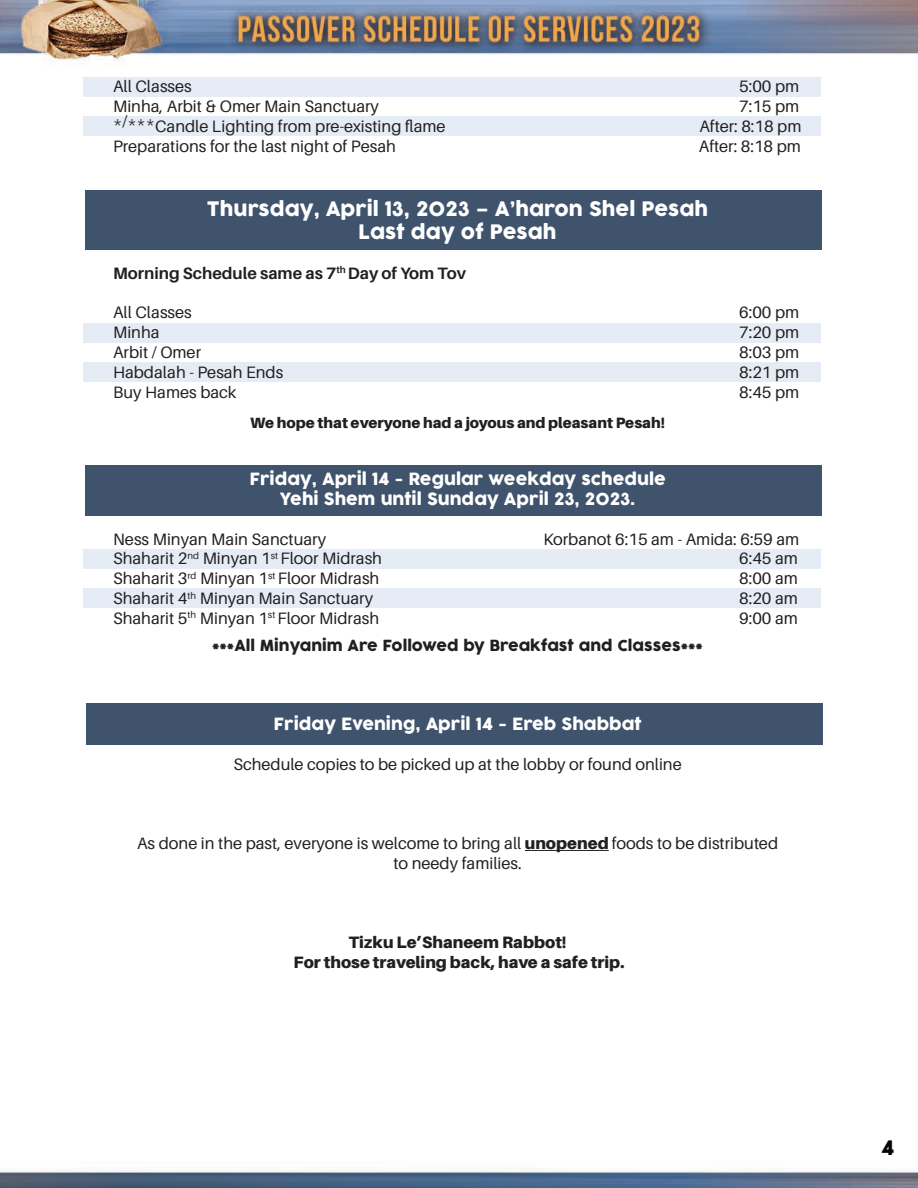
<style>
.page{position:relative;width:918px;height:1188px;background:#fff}
.page>*{position:absolute;margin:0;border:0;box-sizing:border-box;transform-origin:0 0}
.t1{font:19.5px/23.4px "COCOGOOSE";color:#fff;text-align:center}
.t2{font:19.5px "COCOGOOSE";color:#050503}
.t3{font:16.5px/19.8px "Aileron";color:#231f20;text-align:center}
.t4{font:16.5px "COCOGOOSE";color:#fff}
.t5{font:900 16.5px "Aileron";color:#231f20}
.t6{font:700 16.5px "Aileron";color:#231f20}
.t7{font:15px "COCOGOOSE";color:#231f20}
.t8{font:900 15px "Aileron";color:#231f20}
.s1{font-weight:900}
</style>
<div class="page">
<img style="left:0;top:0;width:918px;height:1188px">
<div style="left:86px;top:704px;width:736px;height:41px;background:#40536d"></div>
<div style="left:83px;top:77px;width:737px;height:20px;background:#e5ecf5"></div>
<div style="left:83px;top:116px;width:737px;height:20px;background:#e5ecf5"></div>
<div style="left:83px;top:323px;width:737px;height:20px;background:#e5ecf5"></div>
<div style="left:83px;top:363px;width:737px;height:19px;background:#e5ecf5"></div>
<div style="left:83px;top:549px;width:737px;height:20px;background:#e5ecf5"></div>
<div style="left:83px;top:588px;width:737px;height:20px;background:#e5ecf5"></div>
<div style="left:86px;top:190px;width:736px;height:60px;background:#40536d"></div>
<div style="left:86px;top:465px;width:736px;height:50px;background:#40536d"></div>
<hr style="left:525px;top:850px;width:84px;height:1px;background:#231f20">
<svg style="left:879px;top:1129px;width:19px;height:29px"></svg>
<p class="t3" style="left:113px;top:77px;width:80px">All Classes</p>
<p class="t3" style="left:739px;top:77px;width:62px">5:00 pm</p>
<p class="t3" style="left:113px;top:97px;width:268px">Minha, Arbit &amp; Omer Main Sanctuary</p>
<p class="t3" style="left:739px;top:97px;width:62px">7:15 pm</p>
<p class="t3" style="left:113px;top:116px;width:334px">*/***Candle Lighting from pre-existing flame</p>
<p class="t3" style="left:699px;top:116px;width:104px">After: 8:18 pm</p>
<p class="t3" style="left:113px;top:136px;width:284px">Preparations for the last night of Pesah</p>
<p class="t3" style="left:699px;top:136px;width:104px">After: 8:18 pm</p>
<p class="t1" style="left:207px;top:197px;width:503px">Thursday, April 13, 2023 – A’haron Shel Pesah<br>Last day of Pesah</p>
<p class="t6" style="left:113px;top:264px;width:355px">Morning Schedule same as 7<sup>th</sup> Day of Yom Tov</p>
<p class="t3" style="left:113px;top:303px;width:80px">All Classes</p>
<p class="t3" style="left:739px;top:303px;width:62px">6:00 pm</p>
<p class="t3" style="left:113px;top:323px;width:48px">Minha</p>
<p class="t3" style="left:739px;top:323px;width:62px">7:20 pm</p>
<p class="t3" style="left:113px;top:343px;width:90px">Arbit / Omer</p>
<p class="t3" style="left:739px;top:343px;width:62px">8:03 pm</p>
<p class="t3" style="left:113px;top:362px;width:172px">Habdalah - Pesah Ends</p>
<p class="t3" style="left:739px;top:362px;width:62px">8:21 pm</p>
<p class="t3" style="left:113px;top:382px;width:125px">Buy Hames back</p>
<p class="t3" style="left:739px;top:382px;width:62px">8:45 pm</p>
<p class="t8" style="left:250px;top:414px;width:416px">We hope that everyone had a joyous and pleasant Pesah!</p>
<p class="t4" style="left:249px;top:467px;width:418px">Friday, April 14 - Regular weekday schedule</p>
<p class="t4" style="left:280px;top:487px;width:357px">Yehi Shem until Sunday April 23, 2023.</p>
<p class="t3" style="left:113px;top:529px;width:215px">Ness Minyan Main Sanctuary</p>
<p class="t3" style="left:544px;top:529px;width:257px">Korbanot 6:15 am - Amida: 6:59 am</p>
<p class="t3" style="left:113px;top:549px;width:270px">Shaharit 2<sup>nd</sup> Minyan 1<sup>st</sup> Floor Midrash</p>
<p class="t3" style="left:739px;top:549px;width:60px">6:45 am</p>
<p class="t3" style="left:113px;top:569px;width:268px">Shaharit 3<sup>rd</sup> Minyan 1<sup>st</sup> Floor Midrash</p>
<p class="t3" style="left:739px;top:569px;width:60px">8:00 am</p>
<p class="t3" style="left:113px;top:589px;width:262px">Shaharit 4<sup>th</sup> Minyan Main Sanctuary</p>
<p class="t3" style="left:739px;top:589px;width:60px">8:20 am</p>
<p class="t3" style="left:113px;top:608px;width:268px">Shaharit 5<sup>th</sup> Minyan 1<sup>st</sup> Floor Midrash</p>
<p class="t3" style="left:739px;top:608px;width:60px">9:00 am</p>
<p class="t7" style="left:212px;top:634px;width:492px">***All Minyanim Are Followed by Breakfast and Classes***</p>
<p class="t4" style="left:274px;top:712px;width:370px">Friday Evening, April 14 - Ereb Shabbat</p>
<p class="t3" style="left:233px;top:754px;width:450px">Schedule copies to be picked up at the lobby or found online</p>
<p class="t3" style="left:137px;top:833px;width:643px">As done in the past, everyone is welcome to bring all <span class="s1">unopened</span> foods to be distributed to needy families.</p>
<p class="t5" style="left:349px;top:932px;width:219px">Tizku Le’Shaneem Rabbot!</p>
<p class="t5" style="left:294px;top:952px;width:332px">For those traveling back, have a safe trip.</p>
<p class="t2" style="left:882px;top:1133px;width:14px">4</p>
</div>
